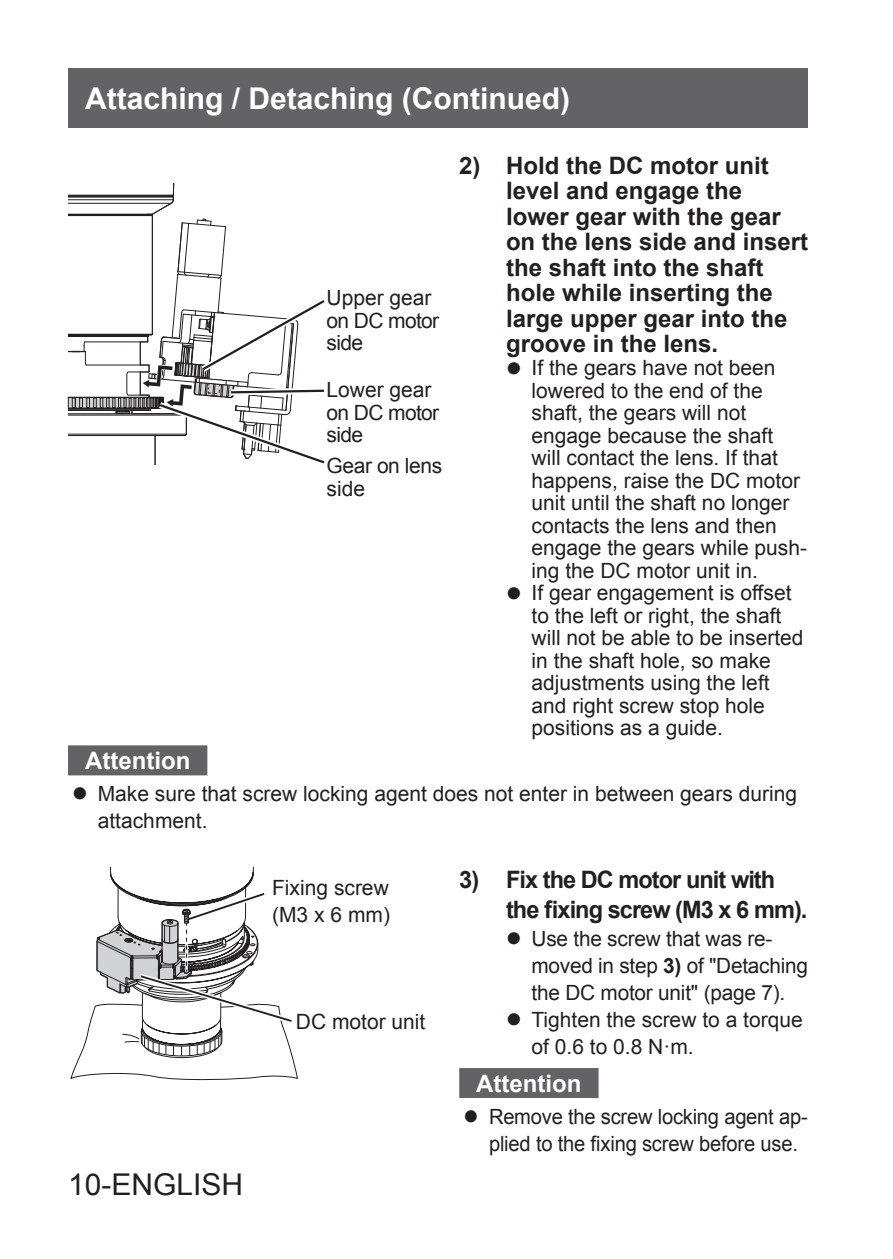
<style>
.page{position:relative;width:893px;height:1259px;background:#fff}
.page>*{position:absolute;margin:0;border:0;box-sizing:border-box;transform-origin:0 0}
.t1{font:700 30px "Arial";color:#fff}
.t2{font:30px "Arial";color:#231f20}
.t3{font:700 24px/25.5px "Arial";color:#231f20}
.t4{font:700 24px/30px "Arial";letter-spacing:-.04em;color:#231f20}
.t5{font:700 24px "Arial";color:#fff}
.t6{font:21px/22.5px "Arial";color:#231f20}
.t7{font:21px/27px "Arial";color:#231f20;scale:.96 1}
.t8{font:21px/22.5px "Arial";letter-spacing:-.03em;color:#231f20}
.t9{font:21px/22.5px "Arial";letter-spacing:-.02em;color:#231f20}
.s1{font-weight:700}
</style>
<div class="page">
<div style="left:68px;top:68px;width:740px;height:60px;background:#636366"></div>
<div style="left:68px;top:745px;width:139px;height:30px;background:#636366"></div>
<div style="left:459px;top:1068px;width:140px;height:30px;background:#636366"></div>
<svg style="left:70px;top:867px;width:228px;height:214px"></svg>
<svg style="left:68px;top:183px;width:257px;height:282px"></svg>
<h1 class="t1" style="left:85px;top:77px;width:487px">Attaching / Detaching (Continued)</h1>
<p class="t8" style="left:327px;top:287px;width:114px">Upper gear on DC motor side</p>
<p class="t8" style="left:327px;top:378px;width:114px">Lower gear on DC motor side</p>
<p class="t9" style="left:327px;top:454px;width:117px">Gear on lens side</p>
<p class="t3" style="left:506px;top:153px;width:303px;text-indent:-47px">2) Hold the DC motor unit level and engage the lower gear with the gear on the lens side and insert the shaft into the shaft hole while inserting the large upper gear into the groove in the lens.</p>
<p class="t6" style="left:531px;top:356px;width:277px">If the gears have not been lowered to the end of the shaft, the gears will not engage because the shaft will contact the lens. If that happens, raise the DC motor unit until the shaft no longer contacts the lens and then engage the gears while push&shy;ing the DC motor unit in.<br>If gear engagement is offset to the left or right, the shaft will not be able to be inserted in the shaft hole, so make adjustments using the left and right screw stop hole positions as a guide.</p>
<p class="t5" style="left:85px;top:744px;width:107px">Attention</p>
<p class="t6" style="left:98px;top:780px;width:701px;line-height:27px">Make sure that screw locking agent does not enter in between gears during attachment.</p>
<p class="t6" style="left:272px;top:874px;width:119px;line-height:27px">Fixing screw (M3 x 6 mm)</p>
<p class="t6" style="left:296px;top:1010px;width:131px">DC motor unit</p>
<h1 class="t2" style="left:68px;top:1163px;width:177px">10-ENGLISH</h1>
<p class="t4" style="left:506px;top:865px;width:303px;text-indent:-47px">3) Fix the DC motor unit with the fixing screw (M3 x 6 mm).</p>
<p class="t6" style="left:531px;top:924px;width:278px;line-height:27px">Use the screw that was re&shy;moved in step <span class="s1">3)</span> of "Detaching the DC motor unit" (page 7).<br>Tighten the screw to a torque of 0.6 to 0.8 N·m.</p>
<p class="t5" style="left:476px;top:1066px;width:107px">Attention</p>
<p class="t7" style="left:489px;top:1102px;width:334px">Remove the screw locking agent ap&shy;plied to the fixing screw before use.</p>
</div>
